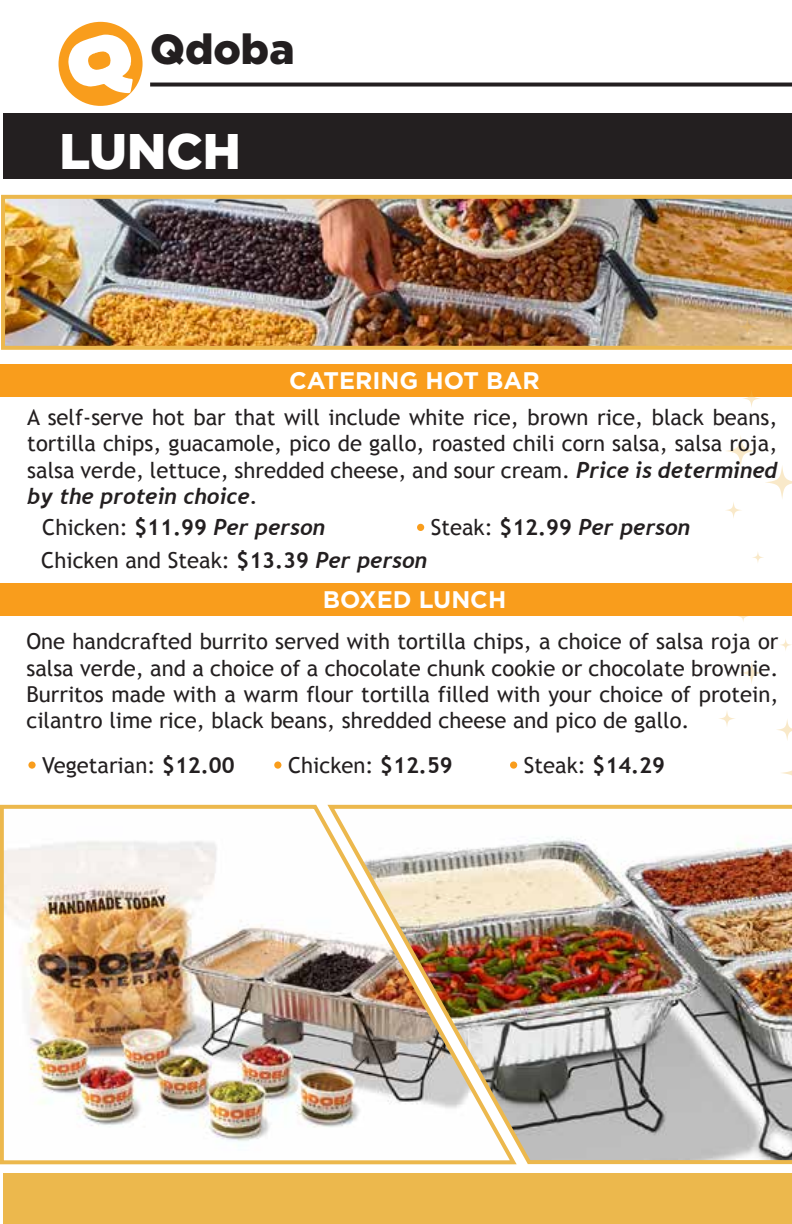
<style>
.page{position:relative;width:792px;height:1224px;background:#fff}
.page>*{position:absolute;margin:0;border:0;box-sizing:border-box;transform-origin:0 0}
.t1{font:900 50px "Gotham";color:#fff}
.t2{font:900 42px "Gotham";color:#231f20}
.t3{font:700 24px "Gotham";color:#fff}
.t4{font:22px/26.4px "Trebuchet MS";color:#231f20;text-align:justify}
.t5{font:italic 700 22px "Trebuchet";color:#231f20}
.s1{font-family:"Trebuchet";font-weight:700;font-style:italic}
.s2{font-family:"Trebuchet MS";font-weight:400;font-style:normal}
.s3{font-family:"Trebuchet MS";font-style:normal}
.s4{font-weight:700}
</style>
<div class="page">
<div style="left:3px;top:113px;width:789px;height:66px;background:#231f20"></div>
<svg style="left:150px;top:83px;width:642px;height:4px;background:#3c393a"></svg>
<div style="left:3px;top:1174px;width:789px;height:50px;background:#ecb84d"></div>
<div style="left:59px;top:22px;width:84px;height:84px;background:#f99d1c;border-radius:50%"></div>
<svg style="left:68px;top:35px;width:65px;height:58px"></svg>
<img style="left:519px;top:804px;width:273px;height:361px">
<img style="left:0;top:804px;width:519px;height:361px">
<img style="left:1px;top:195px;width:791px;height:155px">
<div style="left:0;top:364px;width:792px;height:33px;background:#f99d1c"></div>
<svg style="left:741px;top:885px;width:19px;height:20px"></svg>
<svg style="left:738px;top:317px;width:19px;height:19px"></svg>
<svg style="left:777px;top:719px;width:15px;height:21px"></svg>
<svg style="left:741px;top:662px;width:21px;height:22px"></svg>
<svg style="left:738px;top:616px;width:10px;height:6px"></svg>
<svg style="left:743px;top:392px;width:17px;height:15px"></svg>
<svg style="left:726px;top:436px;width:30px;height:30px"></svg>
<svg style="left:782px;top:855px;width:10px;height:30px"></svg>
<svg style="left:791px;top:216px;width:1px;height:21px"></svg>
<svg style="left:726px;top:502px;width:16px;height:16px"></svg>
<svg style="left:780px;top:639px;width:12px;height:12px"></svg>
<svg style="left:696px;top:222px;width:14px;height:13px"></svg>
<svg style="left:781px;top:770px;width:11px;height:6px"></svg>
<svg style="left:752px;top:552px;width:12px;height:11px"></svg>
<svg style="left:765px;top:466px;width:27px;height:33px"></svg>
<svg style="left:719px;top:711px;width:16px;height:15px"></svg>
<svg style="left:740px;top:215px;width:31px;height:31px"></svg>
<svg style="left:772px;top:272px;width:20px;height:26px"></svg>
<div style="left:28px;top:761px;width:8px;height:8px;background:#f99d1c;border-radius:50%"></div>
<div style="left:274px;top:761px;width:7px;height:8px;background:#f99d1c;border-radius:50%"></div>
<div style="left:510px;top:761px;width:7px;height:8px;background:#f99d1c;border-radius:50%"></div>
<div style="left:417px;top:524px;width:7px;height:7px;background:#f99d1c;border-radius:50%"></div>
<div style="left:0;top:583px;width:792px;height:33px;background:#f99d1c"></div>
<h2 class="t2" style="left:150px;top:25px;width:146px">Qdoba</h2>
<h1 class="t1" style="left:59px;top:122px;width:183px">LUNCH</h1>
<p class="t3" style="left:289px;top:365px;width:252px">CATERING HOT BAR</p>
<p class="t4" style="left:27px;top:404px;width:752px">A self-serve hot bar that will include white rice, brown rice, black beans, tortilla chips, guacamole, pico de gallo, roasted chili corn salsa, salsa roja, salsa verde, lettuce, shredded cheese, and sour cream. <span class="s1">Price is determined</span></p>
<p class="t5" style="left:27px;top:483px;width:232px">by the protein choice.</p>
<p class="t5" style="left:42px;top:514px;width:284px"><span class="s2">Chicken:</span> <span class="s3">$11.99</span> Per person</p>
<p class="t5" style="left:431px;top:514px;width:261px"><span class="s2">Steak:</span> <span class="s3">$12.99</span> Per person</p>
<p class="t4" style="left:41px;top:547px;width:387px">Chicken and Steak: <span class="s4">$13.39</span> <span class="s1">Per person</span></p>
<p class="t3" style="left:323px;top:584px;width:185px">BOXED LUNCH</p>
<p class="t4" style="left:26px;top:628px;width:754px">One handcrafted burrito served with tortilla chips, a choice of salsa roja or salsa verde, and a choice of a chocolate chunk cookie or chocolate brownie.<br>Burritos made with a warm flour tortilla filled with your choice of protein, cilantro lime rice, black beans, shredded cheese and pico de gallo.</p>
<p class="t4" style="left:42px;top:752px;width:194px">Vegetarian: <span class="s4">$12.00</span></p>
<p class="t4" style="left:288px;top:752px;width:166px">Chicken: <span class="s4">$12.59</span></p>
<p class="t4" style="left:524px;top:752px;width:143px">Steak: <span class="s4">$14.29</span></p>
</div>
